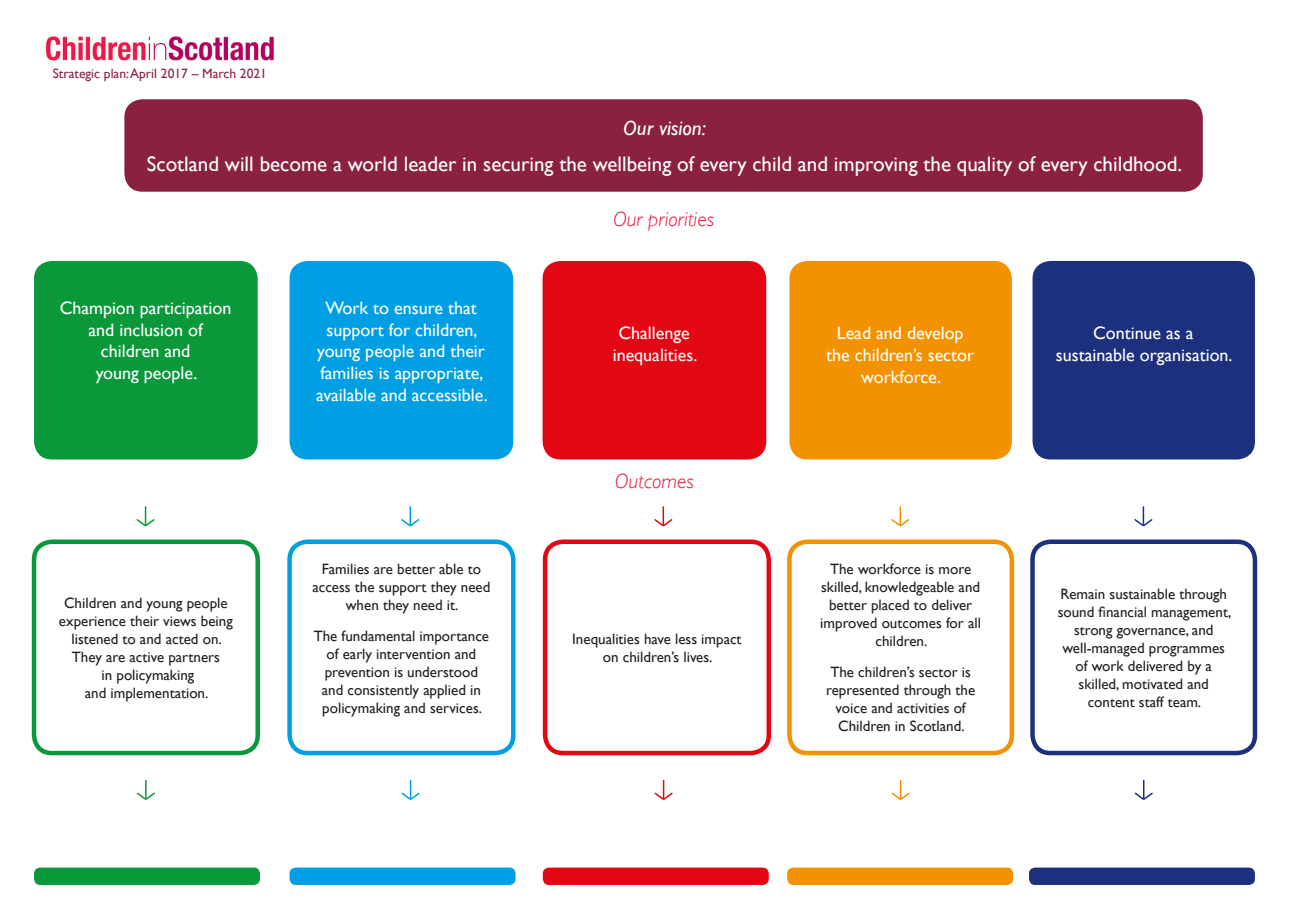
<style>
.page{position:relative;width:1289px;height:919px;background:#fff}
.page>*{position:absolute;margin:0;border:0;box-sizing:border-box;transform-origin:0 0}
.t1{font:21px "Gill Sans";color:#fff}
.t2{font:italic 300 21px "Gill Sans";color:#e4183e}
.t3{font:italic 21px "Gill Sans";color:#fff}
.t4{font:18px/21.6px "Gill Sans";color:#fff;text-align:center}
.t5{font:15px/18px "Gill Sans";color:#231f20;text-align:center}
.t6{font:13.5px "Gill Sans";color:#8a2141}
</style>
<div class="page">
<div style="left:34px;top:261px;width:224px;height:198px;background:#0b983a;border-radius:18px"></div>
<div style="left:1032px;top:261px;width:222px;height:198px;background:#1c307e;border-radius:18px"></div>
<div style="left:789px;top:261px;width:222px;height:198px;background:#f39200;border-radius:18px"></div>
<div style="left:542px;top:261px;width:224px;height:198px;background:#e30613;border-radius:18px"></div>
<div style="left:289px;top:261px;width:224px;height:198px;background:#009fe3;border-radius:18px"></div>
<div style="left:124px;top:99px;width:1078px;height:93px;background:#8a2141;border-radius:18px"></div>
<div style="left:32px;top:539px;width:228px;height:216px;border:4px solid #0b983a;border-radius:18px"></div>
<div style="left:287px;top:539px;width:228px;height:216px;border:4px solid #009fe3;border-radius:18px"></div>
<div style="left:787px;top:539px;width:227px;height:216px;border:4px solid #f39200;border-radius:18px"></div>
<div style="left:543px;top:539px;width:228px;height:216px;border:4px solid #e30613;border-radius:18px"></div>
<div style="left:1030px;top:539px;width:227px;height:216px;border:4px solid #1c307e;border-radius:18px"></div>
<img style="left:45px;top:36px;width:229px;height:24px">
<svg style="left:136px;top:780px;width:19px;height:20px"></svg>
<svg style="left:401px;top:780px;width:19px;height:20px"></svg>
<svg style="left:654px;top:780px;width:19px;height:20px"></svg>
<svg style="left:891px;top:780px;width:19px;height:20px"></svg>
<svg style="left:136px;top:506px;width:19px;height:21px"></svg>
<hr style="left:409px;top:506px;width:2px;height:20px;background:#009fe3">
<svg style="left:401px;top:517px;width:19px;height:10px"></svg>
<hr style="left:662px;top:506px;width:2px;height:20px;background:#e30613">
<svg style="left:654px;top:517px;width:19px;height:10px"></svg>
<hr style="left:899px;top:506px;width:2px;height:20px;background:#f39200">
<svg style="left:891px;top:517px;width:19px;height:10px"></svg>
<hr style="left:1142px;top:506px;width:2px;height:20px;background:#1c307e">
<svg style="left:1134px;top:517px;width:19px;height:10px"></svg>
<svg style="left:1134px;top:780px;width:19px;height:20px"></svg>
<div style="left:34px;top:867px;width:226px;height:17px;background:#0b983a;border-radius:6px"></div>
<div style="left:289px;top:867px;width:226px;height:17px;background:#009fe3;border-radius:6px"></div>
<div style="left:543px;top:867px;width:225px;height:17px;background:#e30613;border-radius:6px"></div>
<div style="left:787px;top:867px;width:226px;height:17px;background:#f39200;border-radius:6px"></div>
<div style="left:1028px;top:867px;width:226px;height:17px;background:#1c307e;border-radius:6px"></div>
<p class="t6" style="left:53px;top:66px;width:216px">Strategic plan: April 2017 – March 2021</p>
<p class="t3" style="left:623px;top:116px;width:84px">Our vision:</p>
<p class="t1" style="left:147px;top:151px;width:1036px">Scotland will become a world leader in securing the wellbeing of every child and improving the quality of every childhood.</p>
<p class="t2" style="left:613px;top:207px;width:103px">Our priorities</p>
<p class="t4" style="left:60px;top:297px;width:173px">Champion participation</p>
<p class="t4" style="left:89px;top:318px;width:115px">and inclusion of</p>
<p class="t4" style="left:101px;top:340px;width:91px">children and</p>
<p class="t4" style="left:96px;top:362px;width:103px">young people.</p>
<p class="t5" style="left:59px;top:593px;width:175px">Children and young people experience their views being listened to and acted on.</p>
<p class="t5" style="left:72px;top:647px;width:150px">They are active partners</p>
<p class="t5" style="left:101px;top:665px;width:94px">in policymaking</p>
<p class="t5" style="left:85px;top:683px;width:125px">and implementation.</p>
<p class="t4" style="left:316px;top:297px;width:173px">Work to ensure that support for children, young people and their families is appropriate, available and accessible.</p>
<p class="t5" style="left:312px;top:559px;width:179px">Families are better able to access the support they need when they need it.</p>
<p class="t5" style="left:314px;top:627px;width:177px">The fundamental importance of early intervention and prevention is understood and consistently applied in policymaking and services.</p>
<p class="t4" style="left:618px;top:322px;width:73px">Challenge</p>
<p class="t4" style="left:612px;top:344px;width:86px">inequalities.</p>
<p class="t2" style="left:615px;top:469px;width:81px">Outcomes</p>
<p class="t5" style="left:572px;top:629px;width:171px">Inequalities have less impact on children’s lives.</p>
<p class="t4" style="left:826px;top:322px;width:149px">Lead and develop the children’s sector workforce.</p>
<p class="t5" style="left:820px;top:559px;width:162px">The workforce is more skilled, knowledgeable and better placed to deliver improved outcomes for all children.</p>
<p class="t5" style="left:826px;top:663px;width:151px;text-align:left">The children’s sector is represented through the</p>
<p class="t5" style="left:835px;top:699px;width:132px">voice and activities of</p>
<p class="t5" style="left:838px;top:717px;width:128px">Children in Scotland.</p>
<p class="t4" style="left:1093px;top:322px;width:102px">Continue as a</p>
<p class="t4" style="left:1055px;top:344px;width:178px">sustainable organisation.</p>
<p class="t5" style="left:1057px;top:584px;width:175px">Remain sustainable through sound financial management, strong governance, and</p>
<p class="t5" style="left:1062px;top:638px;width:164px">well-managed programmes</p>
<p class="t5" style="left:1075px;top:656px;width:138px">of work delivered by a</p>
<p class="t5" style="left:1078px;top:674px;width:132px">skilled, motivated and</p>
<p class="t5" style="left:1087px;top:692px;width:115px">content staff team.</p>
</div>
